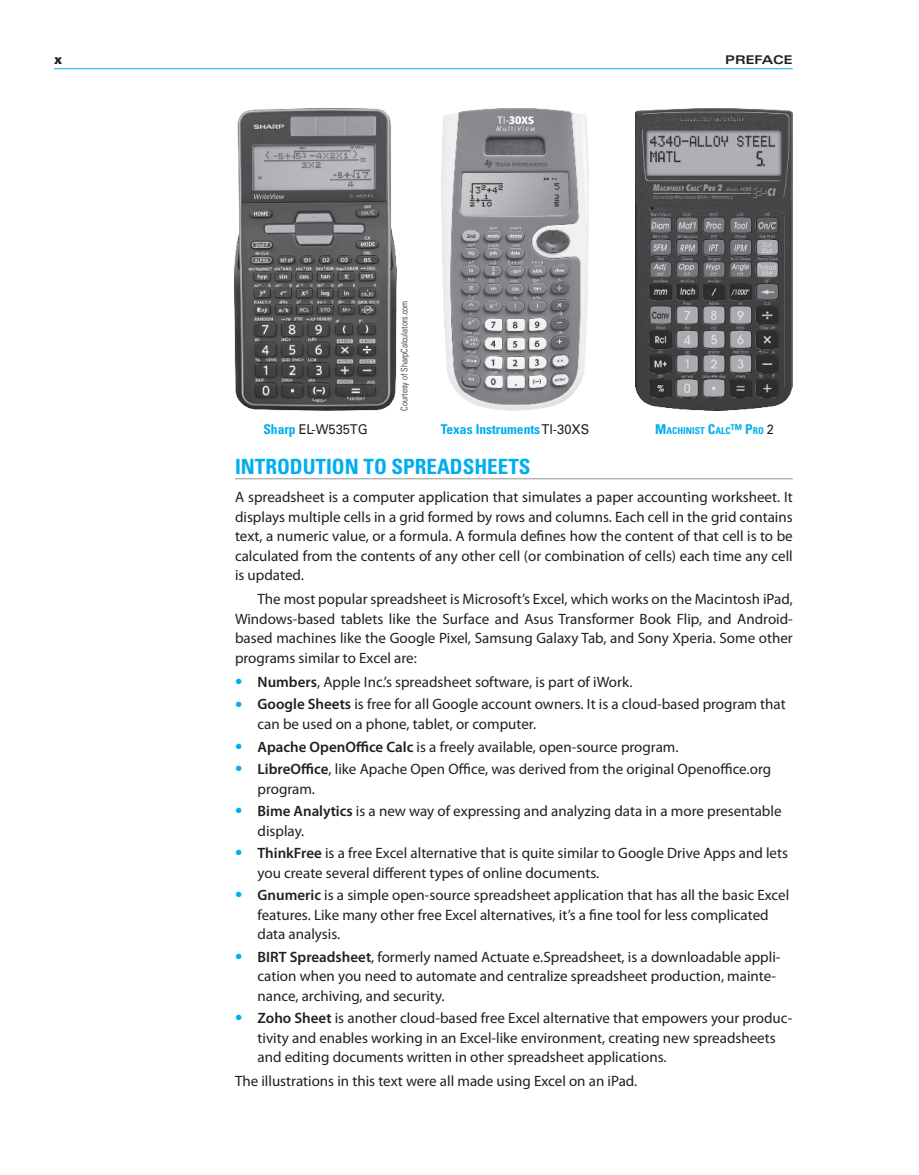
<style>
.page{position:relative;width:919px;height:1175px;background:#fff}
.page>*{position:absolute;margin:0;border:0;box-sizing:border-box;transform-origin:0 0}
.t1{font:700 condensed 21px "Univers LT Std";color:#00aeef}
.t2{font:15px/19.5px "Myriad Pro";color:#231f20}
.t3{font:700 condensed 13.5px "Univers LT Std";color:#00aeef}
.t4{font:13.5px "Univers LT Std";color:#231f20;scale:.95 1}
.t5{font:900 13.5px "Univers LT Std";color:#231f20}
.t6{font:700 expanded 12px "Univers LT Std";color:#231f20}
.t7{font:700 condensed 9.45px "Univers LT Std";color:#00aeef}
.t8{font:300 condensed 9px "Univers LT Std";color:#231f20}
.s1{font-weight:700;font-stretch:condensed;color:#00aeef}
.s2{font-weight:400;font-stretch:normal;color:#231f20}
.s3{font-size:13.5px}
.s4{font-weight:400;font-stretch:normal;font-size:13.5px;color:#231f20}
.s5{font-weight:600}
</style>
<div class="page">
<hr style="left:54px;top:68px;width:738px;height:1px;background:#00aeef">
<hr style="left:235px;top:478px;width:557px;height:1px;background:#939598">
<img style="left:234px;top:108px;width:163px;height:303px">
<img style="left:442px;top:108px;width:145px;height:302px">
<img style="left:635px;top:108px;width:157px;height:303px">
<p class="t5" style="left:54px;top:50px;width:10px">x</p>
<p class="t6" style="left:725px;top:53px;width:69px">PREFACE</p>
<p class="t8" style="left:399px;top:411px;width:111px;rotate:-90deg">Courtesy of SharpCalculators.com</p>
<p class="t4" style="left:263px;top:421px;width:111px"><span class="s1">SHARP</span> EL-W535TG</p>
<p class="t3" style="left:440px;top:421px;width:150px">TEXAS INSTRUMENTS <span class="s2">TI-30XS</span></p>
<p class="t7" style="left:655px;top:425px;width:120px"><span class="s3">M</span>ACHINIST <span class="s3">C</span>ALC<span class="s3">™ P</span>RO <span class="s4">2</span></p>
<h1 class="t1" style="left:235px;top:453px;width:297px">INTRODUTION TO SPREADSHEETS</h1>
<p class="t2" style="left:235px;top:488px;width:559px;text-align:justify">A spreadsheet is a computer application that simulates a paper accounting worksheet. It displays multiple cells in a grid formed by rows and columns. Each cell in the grid contains text, a numeric value, or a formula. A formula defines how the content of that cell is to be calculated from the contents of any other cell (or combination of cells) each time any cell is updated.</p>
<p class="t2" style="left:235px;top:590px;width:559px;text-align:justify;text-indent:22px">The most popular spreadsheet is Microsoft’s Excel, which works on the Macintosh iPad, Windows-based tablets like the Surface and Asus Transformer Book Flip, and Android&shy;based machines like the Google Pixel, Samsung Galaxy Tab, and Sony Xperia. Some other programs similar to Excel are:</p>
<p class="t2" style="left:236px;top:672px;width:398px"><sup>●</sup> <span class="s5">Numbers</span>, Apple Inc.’s spreadsheet software, is part of iWork.</p>
<p class="t2" style="left:257px;top:695px;width:529px;text-indent:-22px"><sup>●</sup> <span class="s5">Google Sheets</span> is free for all Google account owners. It is a cloud-based program that can be used on a phone, tablet, or computer.</p>
<p class="t2" style="left:236px;top:737px;width:444px"><sup>●</sup> <span class="s5">Apache OpenOffice Calc</span> is a freely available, open-source program.</p>
<p class="t2" style="left:257px;top:759px;width:515px;text-indent:-22px"><sup>●</sup> <span class="s5">LibreOffice</span>, like Apache open office, was derived from the original openoffice.org program.</p>
<p class="t2" style="left:257px;top:801px;width:525px;text-indent:-22px"><sup>●</sup> <span class="s5">Bime Analytics</span> is a new way of expressing and analyzing data in a more presentable display.</p>
<p class="t2" style="left:257px;top:843px;width:531px;text-indent:-22px"><sup>●</sup> <span class="s5">ThinkFree</span> is a free Excel alternative that is quite similar to Google Drive Apps and lets you create several different types of online documents.</p>
<p class="t2" style="left:257px;top:885px;width:533px;text-indent:-22px"><sup>●</sup> <span class="s5">Gnumeric</span> is a simple open-source spreadsheet application that has all the basic Excel features. Like many other free Excel alternatives, it’s a fine tool for less complicated data analysis.</p>
<p class="t2" style="left:257px;top:947px;width:524px;text-indent:-22px"><sup>●</sup> <span class="s5">BIRT Spreadsheet</span>, formerly named Actuate e.Spreadsheet, is a downloadable appli&shy;cation when you need to automate and centralize spreadsheet production, mainte&shy;nance, archiving, and security.</p>
<p class="t2" style="left:257px;top:1008px;width:536px;text-indent:-22px"><sup>●</sup> <span class="s5">Zoho Sheet</span> is another cloud-based free Excel alternative that empowers your produc&shy;tivity and enables working in an Excel-like environment, creating new spreadsheets and editing documents written in other spreadsheet applications.</p>
<p class="t2" style="left:235px;top:1071px;width:403px">The illustrations in this text were all made using Excel on an iPad.</p>
</div>
